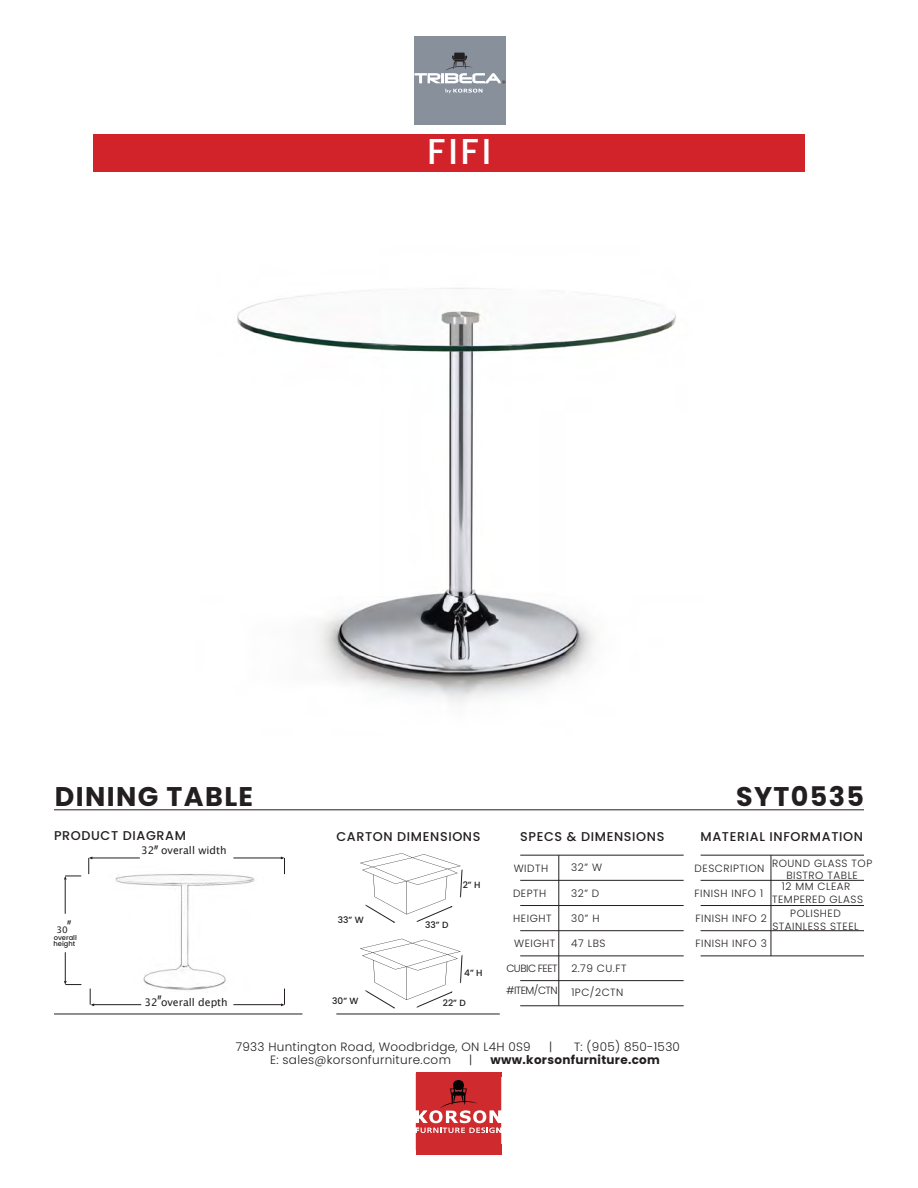
<style>
.page{position:relative;width:918px;height:1188px;background:#fff}
.page>*{position:absolute;margin:0;border:0;box-sizing:border-box;transform-origin:0 0}
.t1{font:500 36px "Poppins";color:#fff}
.t2{font:700 27px "Poppins";letter-spacing:.05em;color:#231f20}
.t3{font:500 16.65px "Poppins";color:#231f20;scale:.6 1}
.t4{font:500 12.75px "Poppins";letter-spacing:.05em;color:#231f20}
.t5{font:300 12px "Poppins";letter-spacing:.025em;color:#231f20}
.t6{font:700 12px "Poppins";letter-spacing:.025em;color:#231f20}
.t7{font:300 10.5px/12.6px "Poppins";letter-spacing:.05em;color:#231f20;text-align:center}
.t8{font:10.5px "Lucida Grande";color:#231f20}
.t9{font:300 10.5px "Poppins";letter-spacing:-.05em;color:#231f20}
.t10{font:500 9px "Poppins";color:#231f20}
.t11{font:9px "Lucida Grande";color:#231f20}
.t12{font:500 6.75px/6.8px "Poppins";color:#231f20}
</style>
<div class="page">
<div style="left:94px;top:134px;width:711px;height:38px;background:#d2232a"></div>
<hr style="left:54px;top:809px;width:810px;height:1px;background:#231f20">
<hr style="left:701px;top:855px;width:163px;height:1px;background:#231f20">
<hr style="left:701px;top:880px;width:163px;height:1px;background:#231f20">
<hr style="left:701px;top:905px;width:163px;height:1px;background:#231f20">
<hr style="left:701px;top:930px;width:163px;height:1px;background:#231f20">
<hr style="left:701px;top:956px;width:163px;height:1px;background:#231f20">
<hr style="left:771px;top:855px;width:1px;height:101px;background:#231f20">
<hr style="left:520px;top:855px;width:164px;height:1px;background:#231f20">
<hr style="left:520px;top:880px;width:164px;height:1px;background:#231f20">
<hr style="left:520px;top:905px;width:164px;height:1px;background:#231f20">
<hr style="left:520px;top:930px;width:164px;height:1px;background:#231f20">
<hr style="left:520px;top:956px;width:164px;height:1px;background:#231f20">
<hr style="left:558px;top:855px;width:1px;height:151px;background:#231f20">
<div style="left:416px;top:1144px;width:85px;height:11px;background:#cf2b2e"></div>
<div style="left:416px;top:1072px;width:85px;height:5px;background:#cf2b2e"></div>
<svg style="left:416px;top:1077px;width:85px;height:67px;background:#cd4648"></svg>
<hr style="left:54px;top:1014px;width:248px;height:1px;background:#231f20">
<hr style="left:336px;top:1014px;width:164px;height:1px;background:#231f20">
<svg style="left:360px;top:853px;width:103px;height:70px"></svg>
<svg style="left:360px;top:939px;width:103px;height:69px"></svg>
<hr style="left:91px;top:858px;width:49px;height:1px;background:#231f20">
<svg style="left:88px;top:857px;width:4px;height:17px"></svg>
<hr style="left:233px;top:858px;width:50px;height:1px;background:#231f20">
<svg style="left:281px;top:857px;width:4px;height:17px"></svg>
<hr style="left:92px;top:1004px;width:49px;height:1px;background:#231f20">
<hr style="left:233px;top:1004px;width:50px;height:1px;background:#231f20">
<svg style="left:281px;top:989px;width:4px;height:17px"></svg>
<svg style="left:90px;top:989px;width:4px;height:17px"></svg>
<hr style="left:65px;top:879px;width:1px;height:35px;background:#231f20">
<svg style="left:64px;top:876px;width:17px;height:4px"></svg>
<svg style="left:64px;top:952px;width:17px;height:33px"></svg>
<img style="left:237px;top:288px;width:439px;height:415px">
<div style="left:414px;top:36px;width:92px;height:89px;background:#88909c"></div>
<svg style="left:414px;top:53px;width:91px;height:40px"></svg>
<hr style="left:520px;top:980px;width:164px;height:1px;background:#231f20">
<hr style="left:520px;top:1005px;width:164px;height:1px;background:#231f20">
<img style="left:115px;top:874px;width:140px;height:116px">
<p class="t1" style="left:427px;top:131px;width:66px">FIFI</p>
<p class="t2" style="left:55px;top:781px;width:200px">DINING TABLE</p>
<p class="t2" style="left:736px;top:781px;width:129px">SYT0535</p>
<p class="t4" style="left:54px;top:828px;width:134px">PRODUCT DIAGRAM</p>
<p class="t4" style="left:701px;top:829px;width:164px">MATERIAL INFORMATION</p>
<p class="t7" style="left:695px;top:862px;width:71px">DESCRIPTION</p>
<p class="t7" style="left:772px;top:857px;width:102px">ROUND GLASS TOP<br>BISTRO TABLE</p>
<p class="t7" style="left:695px;top:887px;width:70px">FINISH INFO 1</p>
<p class="t7" style="left:695px;top:912px;width:73px">FINISH INFO 2</p>
<p class="t4" style="left:520px;top:829px;width:146px">SPECS &amp; DIMENSIONS</p>
<p class="t7" style="left:514px;top:862px;width:36px">WIDTH</p>
<p class="t7" style="left:571px;top:861px;width:32px">32” W</p>
<p class="t7" style="left:571px;top:887px;width:30px">32” D</p>
<p class="t7" style="left:571px;top:912px;width:30px">30” H</p>
<p class="t7" style="left:571px;top:937px;width:36px">47 LBS</p>
<p class="t4" style="left:336px;top:829px;width:146px">CARTON DIMENSIONS</p>
<h3 class="t3" style="left:154px;top:842px;width:9px">”</h3>
<p class="t8" style="left:141px;top:844px;width:87px">32 overall width</p>
<p class="t10" style="left:463px;top:880px;width:19px">2” H</p>
<p class="t7" style="left:772px;top:880px;width:92px">12 MM CLEAR<br>TEMPERED GLASS</p>
<p class="t7" style="left:513px;top:887px;width:35px">DEPTH</p>
<p class="t7" style="left:513px;top:912px;width:40px">HEIGHT</p>
<p class="t7" style="left:514px;top:937px;width:43px">WEIGHT</p>
<p class="t7" style="left:772px;top:907px;width:88px">POLISHED<br>STAINLESS STEEL</p>
<p class="t10" style="left:338px;top:915px;width:27px">33” W</p>
<h3 class="t3" style="left:67px;top:917px;width:9px">”</h3>
<p class="t12" style="left:53px;top:934px;width:25px">overall height</p>
<p class="t10" style="left:425px;top:920px;width:25px">33” D</p>
<p class="t11" style="left:56px;top:924px;width:13px">30</p>
<p class="t7" style="left:695px;top:937px;width:73px">FINISH INFO 3</p>
<h3 class="t3" style="left:158px;top:992px;width:9px">”</h3>
<p class="t8" style="left:144px;top:996px;width:85px">32 overall depth</p>
<p class="t10" style="left:332px;top:996px;width:28px">30” W</p>
<p class="t10" style="left:464px;top:968px;width:20px">4” H</p>
<p class="t10" style="left:443px;top:998px;width:24px">22” D</p>
<p class="t9" style="left:506px;top:962px;width:53px">CUBIC FEET</p>
<p class="t7" style="left:571px;top:962px;width:57px">2.79 CU.FT</p>
<p class="t7" style="left:506px;top:984px;width:53px">#ITEM/CTN</p>
<p class="t7" style="left:571px;top:986px;width:54px">1PC/2CTN</p>
<p class="t5" style="left:236px;top:1039px;width:297px">7933 Huntington Road, Woodbridge, ON L4H 0S9</p>
<p class="t5" style="left:549px;top:1039px;width:5px">|</p>
<p class="t5" style="left:574px;top:1039px;width:108px">T: (905) 850-1530</p>
<p class="t5" style="left:270px;top:1053px;width:182px">E: sales@korsonfurniture.com</p>
<p class="t5" style="left:469px;top:1053px;width:5px">|</p>
<p class="t6" style="left:491px;top:1053px;width:171px">www.korsonfurniture.com</p>
</div>
